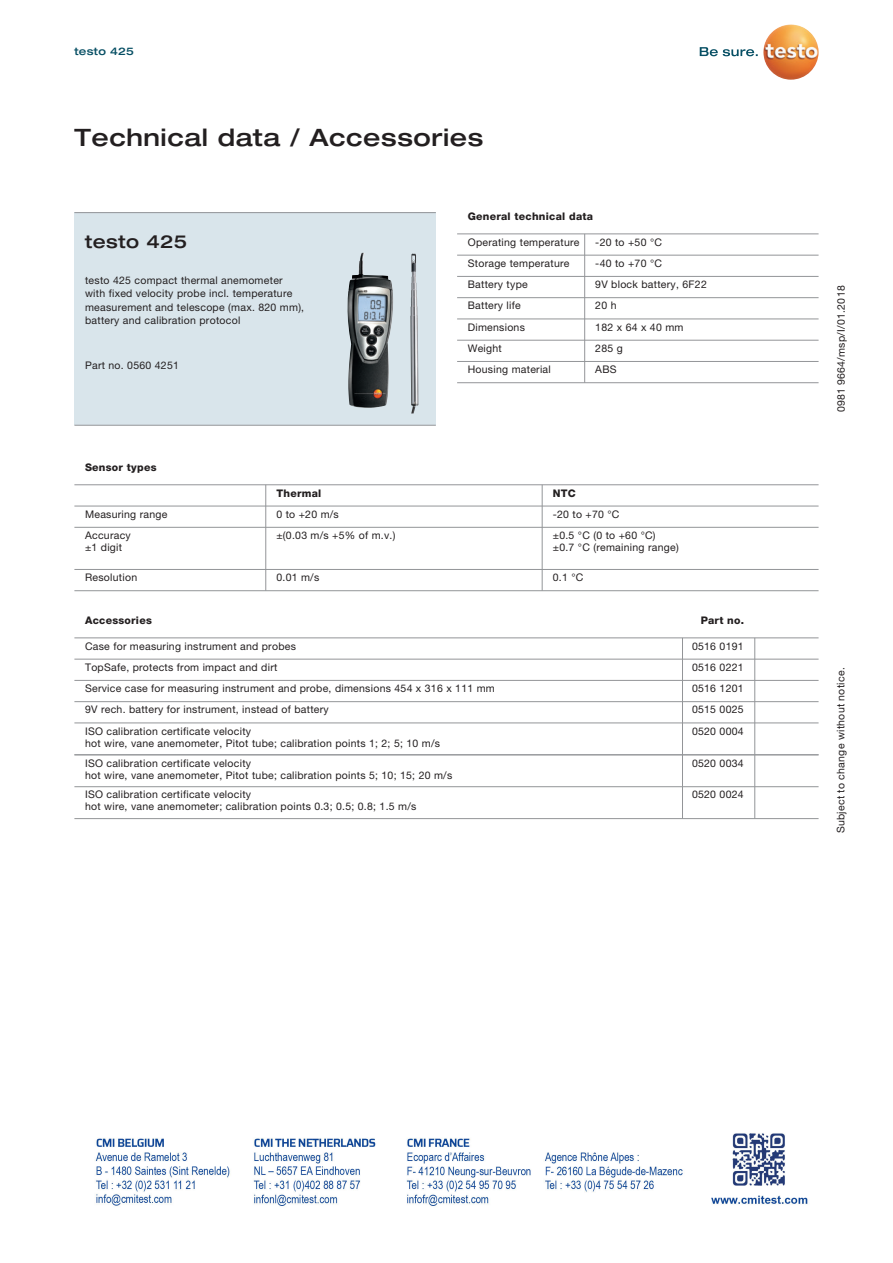
<style>
.page{position:relative;width:893px;height:1263px;background:#fff}
.page>*{position:absolute;margin:0;border:0;box-sizing:border-box;transform-origin:0 0}
.t1{font:500 expanded 24px "Helvetica Neue LTW1 G";letter-spacing:.025em;color:#231f20}
.t2{font:500 expanded 18px "Helvetica Neue LTW1 G";letter-spacing:.025em;color:#231f20}
.t3{font:10.5px/13.5px "Helvetica Neue LTW1 G";letter-spacing:.025em;color:#231f20}
.t4{font:800 10.5px "Helvetica Neue LTW1 G";letter-spacing:.025em;color:#231f20}
.t5{font:500 expanded 10.5px "Helvetica Neue LTW1 G";letter-spacing:.025em;color:#074f64}
</style>
<div class="page">
<div style="left:74px;top:213px;width:362px;height:212px;background:#d9e5eb"></div>
<hr style="left:74px;top:212px;width:362px;height:1px;background:#939598">
<hr style="left:74px;top:425px;width:362px;height:1px;background:#939598">
<img style="left:410px;top:253px;width:8px;height:160px">
<img style="left:347px;top:253px;width:46px;height:155px">
<svg style="left:700px;top:47px;width:58px;height:9px"></svg>
<img style="left:763px;top:24px;width:56px;height:56px;border-radius:28px">
<hr style="left:457px;top:233px;width:362px;height:1px;background:#939598">
<hr style="left:457px;top:255px;width:362px;height:1px;background:#939598">
<hr style="left:457px;top:276px;width:362px;height:1px;background:#939598">
<hr style="left:457px;top:297px;width:362px;height:1px;background:#939598">
<hr style="left:457px;top:319px;width:362px;height:1px;background:#939598">
<hr style="left:457px;top:340px;width:362px;height:1px;background:#939598">
<hr style="left:457px;top:361px;width:362px;height:1px;background:#939598">
<hr style="left:457px;top:382px;width:362px;height:1px;background:#939598">
<hr style="left:584px;top:234px;width:1px;height:149px;background:#939598">
<hr style="left:74px;top:637px;width:745px;height:1px;background:#939598">
<hr style="left:74px;top:659px;width:745px;height:1px;background:#939598">
<hr style="left:74px;top:701px;width:745px;height:1px;background:#939598">
<hr style="left:74px;top:722px;width:745px;height:1px;background:#939598">
<hr style="left:682px;top:723px;width:1px;height:32px;background:#939598">
<hr style="left:754px;top:723px;width:1px;height:32px;background:#939598">
<hr style="left:74px;top:754px;width:745px;height:1px;background:#939598">
<hr style="left:74px;top:786px;width:745px;height:1px;background:#939598">
<hr style="left:682px;top:755px;width:1px;height:32px;background:#939598">
<hr style="left:754px;top:755px;width:1px;height:32px;background:#939598">
<hr style="left:74px;top:484px;width:745px;height:1px;background:#939598">
<hr style="left:74px;top:506px;width:745px;height:1px;background:#939598">
<hr style="left:74px;top:527px;width:745px;height:1px;background:#939598">
<hr style="left:74px;top:569px;width:745px;height:1px;background:#939598">
<hr style="left:74px;top:590px;width:745px;height:1px;background:#939598">
<hr style="left:265px;top:485px;width:1px;height:106px;background:#939598">
<hr style="left:542px;top:485px;width:1px;height:106px;background:#939598">
<hr style="left:74px;top:818px;width:745px;height:1px;background:#939598">
<hr style="left:682px;top:787px;width:1px;height:32px;background:#939598">
<hr style="left:754px;top:787px;width:1px;height:32px;background:#939598">
<hr style="left:74px;top:680px;width:745px;height:1px;background:#939598">
<svg style="left:682px;top:638px;width:1px;height:84px"></svg>
<svg style="left:754px;top:638px;width:1px;height:85px"></svg>
<img style="left:95px;top:1133px;width:713px;height:74px">
<p class="t5" style="left:74px;top:44px;width:61px">testo 425</p>
<h1 class="t1" style="left:74px;top:122px;width:410px">Technical data / Accessories</h1>
<h2 class="t2" style="left:85px;top:230px;width:104px">testo 425</h2>
<p class="t3" style="left:85px;top:273px;width:221px">testo 425 compact thermal anemometer with fixed velocity probe incl. temperature measurement and telescope (max. 820 mm), battery and calibration protocol</p>
<p class="t3" style="left:85px;top:358px;width:95px">Part no. 0560 4251</p>
<p class="t4" style="left:85px;top:461px;width:73px">Sensor types</p>
<p class="t4" style="left:468px;top:210px;width:127px">General technical data</p>
<p class="t3" style="left:468px;top:235px;width:113px">Operating temperature</p>
<p class="t3" style="left:595px;top:235px;width:68px">-20 to +50 °C</p>
<p class="t3" style="left:468px;top:256px;width:103px">Storage temperature</p>
<p class="t3" style="left:595px;top:256px;width:68px">-40 to +70 °C</p>
<p class="t3" style="left:468px;top:278px;width:62px">Battery type</p>
<p class="t3" style="left:595px;top:278px;width:113px">9V block battery, 6F22</p>
<p class="t3" style="left:468px;top:299px;width:55px">Battery life</p>
<p class="t3" style="left:595px;top:299px;width:23px">20 h</p>
<p class="t3" style="left:468px;top:320px;width:59px">Dimensions</p>
<p class="t3" style="left:595px;top:320px;width:90px">182 x 64 x 40 mm</p>
<p class="t3" style="left:468px;top:341px;width:36px">Weight</p>
<p class="t3" style="left:595px;top:341px;width:29px">285 g</p>
<p class="t3" style="left:468px;top:363px;width:85px">Housing material</p>
<p class="t3" style="left:595px;top:363px;width:23px">ABS</p>
<p class="t4" style="left:276px;top:486px;width:46px">Thermal</p>
<p class="t4" style="left:553px;top:486px;width:25px">NTC</p>
<p class="t3" style="left:85px;top:507px;width:84px">Measuring range</p>
<p class="t3" style="left:276px;top:507px;width:64px">0 to +20 m/s</p>
<p class="t3" style="left:553px;top:507px;width:68px">-20 to +70 °C</p>
<p class="t3" style="left:85px;top:529px;width:47px;line-height:12px">Accuracy ±1 digit</p>
<p class="t3" style="left:276px;top:528px;width:121px">±(0.03 m/s +5% of m.v.)</p>
<p class="t3" style="left:553px;top:529px;width:127px;line-height:12px">±0.5 °C (0 to +60 °C) ±0.7 °C (remaining range)</p>
<p class="t3" style="left:85px;top:571px;width:54px">Resolution</p>
<p class="t3" style="left:276px;top:571px;width:44px">0.01 m/s</p>
<p class="t3" style="left:553px;top:571px;width:32px">0.1 °C</p>
<p class="t4" style="left:85px;top:614px;width:68px">Accessories</p>
<p class="t4" style="left:701px;top:614px;width:45px">Part no.</p>
<p class="t3" style="left:85px;top:639px;width:212px">Case for measuring instrument and probes</p>
<p class="t3" style="left:692px;top:639px;width:53px">0516 0191</p>
<p class="t3" style="left:85px;top:660px;width:194px">TopSafe, protects from impact and dirt</p>
<p class="t3" style="left:692px;top:660px;width:53px">0516 0221</p>
<p class="t3" style="left:85px;top:703px;width:245px">9V rech. battery for instrument, instead of battery</p>
<p class="t3" style="left:692px;top:703px;width:53px">0515 0025</p>
<p class="t3" style="left:85px;top:724px;width:168px">ISO calibration certificate velocity</p>
<p class="t3" style="left:692px;top:724px;width:53px">0520 0004</p>
<p class="t3" style="left:85px;top:733px;width:357px;line-height:20px">hot wire, vane anemometer, Pitot tube; calibration points 1; 2; 5; 10 m/s<br>ISO calibration certificate velocity</p>
<p class="t3" style="left:85px;top:682px;width:411px">Service case for measuring instrument and probe, dimensions 454 x 316 x 111 mm</p>
<p class="t3" style="left:692px;top:682px;width:53px">0516 1201</p>
<p class="t3" style="left:692px;top:756px;width:53px">0520 0034</p>
<p class="t3" style="left:85px;top:768px;width:369px">hot wire, vane anemometer, Pitot tube; calibration points 5; 10; 15; 20 m/s</p>
<p class="t3" style="left:85px;top:788px;width:168px">ISO calibration certificate velocity</p>
<p class="t3" style="left:692px;top:788px;width:53px">0520 0024</p>
<p class="t3" style="left:85px;top:800px;width:333px">hot wire, vane anemometer; calibration points 0.3; 0.5; 0.8; 1.5 m/s</p>
<p class="t3" style="left:834px;top:412px;width:128px;rotate:-90deg">0981 9664/msp/I/01.2018</p>
<p class="t3" style="left:834px;top:833px;width:168px;rotate:-90deg">Subject to change without notice.</p>
</div>
